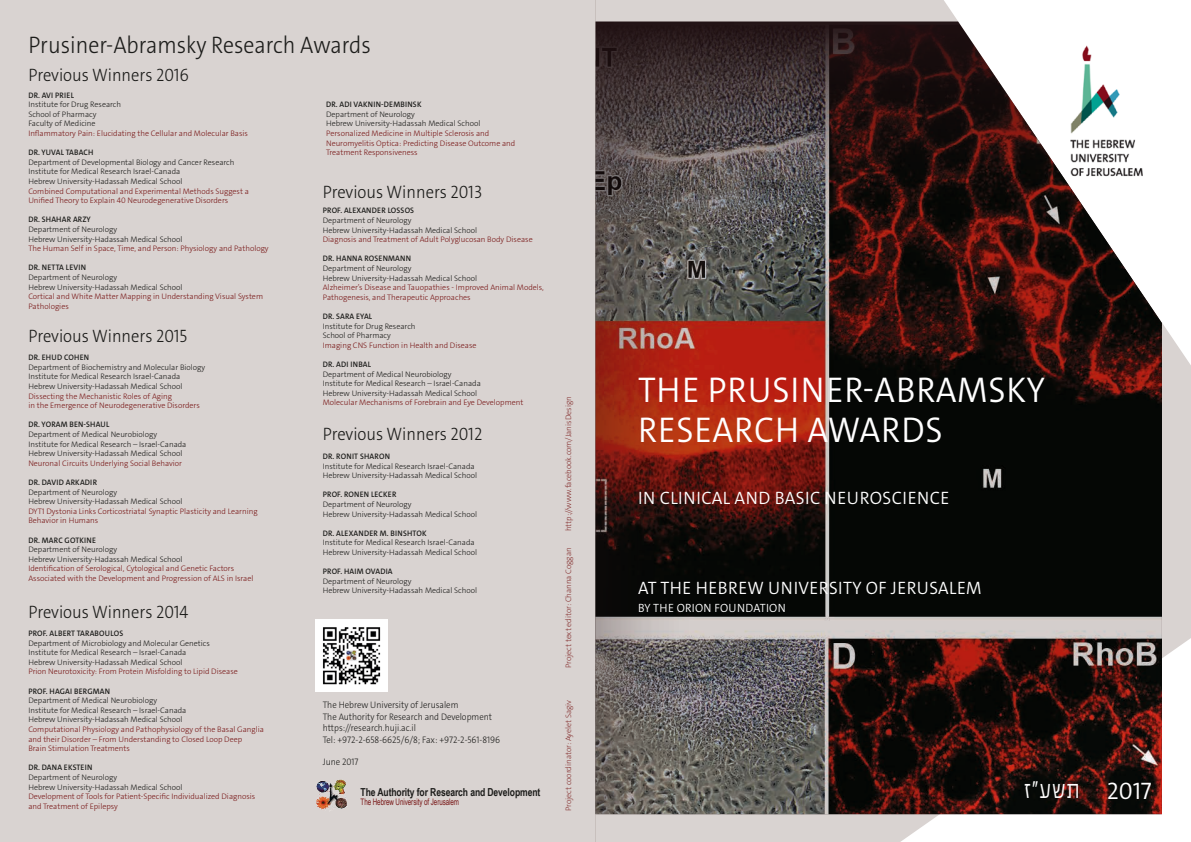
<style>
.page{position:relative;width:1191px;height:842px;background:#fff}
.page>*{position:absolute;margin:0;border:0;box-sizing:border-box;transform-origin:0 0}
.t1{font:300 36px/40px "The Sans C4 s";letter-spacing:.025em;color:#fff;scale:.95 1}
.t2{font:300 24px "The Sans C4 s";color:#1c1c1a;scale:.91 1}
.t3{font:24px "Newfont";color:#fff;scale:.8 1}
.t4{font:300 24px "The Sans C4 s";color:#fff}
.t5{font:300 18px "The Sans C4 s";color:#1c1c1a;scale:.92 1}
.t6{font:300 18px "The Sans C4 s";letter-spacing:.025em;color:#fff;scale:.96 1}
.t7{font:300 18px "The Sans C4 s";letter-spacing:.025em;color:#fff}
.t8{font:300 12px "The Sans C4 s";letter-spacing:.025em;color:#fff;scale:.96 1}
.t9{font:700 11px "Arial Narrow";letter-spacing:-.01em;color:#1c1c1a;scale:.95 1}
.t10{font:300 9.5px/11.4px "The Sans C4 s";color:#1c1c1a;scale:.92 1}
.t11{font:9px "Arial Narrow";letter-spacing:-.01em;color:#791818;scale:.85 1}
.t12{font:300 8px/9.6px "The Sans C4 s";color:#1c1c1a}
.t13{font:300 8px/9.6px "The Sans C4 s";color:#791818}
.t14{font:600 8px "The Sans C4 s";letter-spacing:.025em;color:#1c1c1a;scale:.96 1}
.t15{font:200 8px "The Sans C4 s";color:#791818}
</style>
<div class="page">
<div style="left:0;top:0;width:595px;height:842px;background:#d9d3d1"></div>
<img style="left:316px;top:619px;width:72px;height:72px">
<svg style="left:595px;top:0;width:596px;height:842px"></svg>
<img style="left:595px;top:21px;width:566px;height:793px">
<img style="left:316px;top:779px;width:31px;height:31px">
<h2 class="t2" style="left:28px;top:30px;width:378px">Prusiner-Abramsky Research Awards</h2>
<h3 class="t5" style="left:28px;top:64px;width:176px">Previous Winners 2016</h3>
<p class="t14" style="left:28px;top:90px;width:38px">DR. AVI PRIEL</p>
<p class="t12" style="left:28px;top:100px;width:94px">Institute for Drug Research<br>School of Pharmacy<br>Faculty of Medicine</p>
<p class="t13" style="left:28px;top:129px;width:221px">Inflammatory Pain: Elucidating the Cellular and Molecular Basis</p>
<p class="t14" style="left:28px;top:147px;width:69px">DR. YUVAL TABACH</p>
<p class="t12" style="left:28px;top:157px;width:208px">Department of Developmental Biology and Cancer Research<br>Institute for Medical Research Israel-Canada<br>Hebrew University-Hadassah Medical School</p>
<p class="t13" style="left:28px;top:186px;width:222px">Combined Computational and Experimental Methods Suggest a<br>Unified Theory to Explain 40 Neurodegenerative Disorders</p>
<p class="t14" style="left:28px;top:215px;width:67px">DR. SHAHAR ARZY</p>
<p class="t12" style="left:28px;top:225px;width:156px">Department of Neurology<br>Hebrew University-Hadassah Medical School</p>
<p class="t13" style="left:28px;top:244px;width:242px">The Human Self in Space, Time, and Person: Physiology and Pathology</p>
<p class="t14" style="left:28px;top:263px;width:57px">DR. NETTA LEVIN</p>
<p class="t12" style="left:28px;top:273px;width:156px">Department of Neurology<br>Hebrew University-Hadassah Medical School</p>
<p class="t13" style="left:28px;top:292px;width:236px">Cortical and White Matter Mapping in Understanding Visual System<br>Pathologies</p>
<h3 class="t5" style="left:28px;top:324px;width:174px">Previous Winners 2015</h3>
<p class="t14" style="left:28px;top:352px;width:59px">DR. EHUD COHEN</p>
<p class="t12" style="left:28px;top:362px;width:178px">Department of Biochemistry and Molecular Biology<br>Institute for Medical Research Israel-Canada<br>Hebrew University-Hadassah Medical School</p>
<p class="t13" style="left:28px;top:391px;width:173px">Dissecting the Mechanistic Roles of Aging<br>in the Emergence of Neurodegenerative Disorders</p>
<p class="t14" style="left:28px;top:420px;width:85px">DR. YORAM BEN-SHAUL</p>
<p class="t12" style="left:28px;top:430px;width:160px">Department of Medical Neurobiology<br>Institute for Medical Research – Israel-Canada<br>Hebrew University-Hadassah Medical School</p>
<p class="t13" style="left:28px;top:458px;width:155px">Neuronal Circuits Underlying Social Behavior</p>
<p class="t14" style="left:28px;top:477px;width:64px">DR. DAVID ARKADIR</p>
<p class="t12" style="left:28px;top:487px;width:156px">Department of Neurology<br>Hebrew University-Hadassah Medical School</p>
<p class="t13" style="left:28px;top:506px;width:231px">DYT1 Dystonia Links Corticostriatal Synaptic Plasticity and Learning<br>Behavior in Humans</p>
<p class="t14" style="left:28px;top:535px;width:63px">DR. MARC GOTKINE</p>
<p class="t12" style="left:28px;top:545px;width:156px">Department of Neurology<br>Hebrew University-Hadassah Medical School</p>
<p class="t13" style="left:28px;top:564px;width:227px">Identification of Serological, Cytological and Genetic Factors<br>Associated with the Development and Progression of ALS in Israel</p>
<h3 class="t5" style="left:28px;top:600px;width:176px">Previous Winners 2014</h3>
<p class="t14" style="left:28px;top:628px;width:100px">PROF. ALBERT TARABOU LOS</p>
<p class="t12" style="left:28px;top:638px;width:183px">Department of Microbiology and Molecular Genetics<br>Institute for Medical Research – Israel-Canada<br>Hebrew University-Hadassah Medical School</p>
<p class="t13" style="left:28px;top:667px;width:211px">Prion Neurotoxicity: From Protein Misfolding to Lipid Disease</p>
<p class="t14" style="left:28px;top:686px;width:34px">PROF. HAGA</p>
<p class="t14" style="left:70px;top:686px;width:43px">I BERGMAN</p>
<p class="t12" style="left:28px;top:696px;width:160px">Department of Medical Neurobiology<br>Institute for Medical Research – Israel-Canada<br>Hebrew University-Hadassah Medical School</p>
<p class="t13" style="left:28px;top:725px;width:237px">Computational Physiology and Pathophysiology of the Basal Ganglia and their Disorder – From Understanding to Closed Loop Deep<br>Brain Stimulation Treatments</p>
<p class="t14" style="left:28px;top:763px;width:68px">DR. DANA EKSTEIN</p>
<p class="t12" style="left:28px;top:773px;width:156px">Department of Neurology<br>Hebrew University-Hadassah Medical School</p>
<p class="t13" style="left:28px;top:792px;width:228px">Development of Tools for Patient-Specific Individualized Diagnosis and Treatment of Epilepsy</p>
<p class="t14" style="left:326px;top:99px;width:100px">DR. ADI VAKNIN-DEMBINSK</p>
<p class="t12" style="left:326px;top:109px;width:156px">Department of Neurology<br>Hebrew University-Hadassah Medical School</p>
<p class="t13" style="left:326px;top:129px;width:191px">Personalized Medicine in Multiple Sclerosis and<br>Neuromyelitis Optica: Predicting Disease Outcome and<br>Treatment Responsiveness</p>
<h3 class="t5" style="left:323px;top:181px;width:175px">Previous Winners 2013</h3>
<p class="t14" style="left:323px;top:206px;width:97px">PROF. ALEXANDER LOSSOS</p>
<p class="t12" style="left:323px;top:216px;width:156px">Department of Neurology<br>Hebrew University-Hadassah Medical School</p>
<p class="t13" style="left:323px;top:235px;width:211px">Diagnosis and Treatment of Adult Polyglucosan Body Disease</p>
<p class="t14" style="left:323px;top:254px;width:94px">DR. HANNA ROSENMANN</p>
<p class="t12" style="left:323px;top:264px;width:156px">Department of Neurology<br>Hebrew University-Hadassah Medical School</p>
<p class="t13" style="left:323px;top:283px;width:223px">Alzheimer’s Disease and Tauopathies - Improved Animal Models,<br>Pathogenesis, and Therapeutic Approaches</p>
<p class="t14" style="left:323px;top:311px;width:53px">DR. SARA EYAL</p>
<p class="t12" style="left:323px;top:321px;width:94px">Institute for Drug Research<br>School of Pharmacy</p>
<p class="t13" style="left:323px;top:340px;width:155px">Imaging CNS Function in Health and Disease</p>
<p class="t14" style="left:323px;top:359px;width:52px">DR. ADI I NBAL</p>
<p class="t12" style="left:323px;top:369px;width:160px">Department of Medical Neurobiology<br>Institute for Medical Research – Israel-Canada<br>Hebrew University-Hadassah Medical School</p>
<p class="t13" style="left:323px;top:398px;width:202px">Molecular Mechanisms of Forebrain and Eye Development</p>
<h3 class="t5" style="left:323px;top:422px;width:175px">Previous Winners 2012</h3>
<p class="t14" style="left:323px;top:451px;width:71px">DR. RONIT SHARON</p>
<p class="t12" style="left:323px;top:461px;width:156px">Institute for Medical Research Israel-Canada<br>Hebrew University-Hadassah Medical School</p>
<p class="t14" style="left:323px;top:490px;width:78px">PROF. RONEN LECKER</p>
<p class="t12" style="left:323px;top:500px;width:156px">Department of Neurology<br>Hebrew University-Hadassah Medical School</p>
<p class="t14" style="left:323px;top:528px;width:109px">DR. ALEXANDER M. BINSHTOK</p>
<p class="t12" style="left:323px;top:538px;width:156px">Institute for Medical Research Israel-Canada<br>Hebrew University-Hadassah Medical School</p>
<p class="t14" style="left:323px;top:566px;width:51px">PROF. HAIM OVA</p>
<p class="t14" style="left:380px;top:566px;width:14px">DIA</p>
<p class="t12" style="left:323px;top:576px;width:156px">Department of Neurology<br>Hebrew University-Hadassah Medical School</p>
<p class="t10" style="left:323px;top:699px;width:194px">The Hebrew University of Jerusalem<br>The Authority for Research and Development https://research.huji.ac.il<br>Tel: +972-2-658-6625/6/8; Fax: +972-2-561-8196</p>
<p class="t10" style="left:323px;top:756px;width:40px">June 2017</p>
<h3 class="t9" style="left:360px;top:784px;width:191px">The Authority for Research and Development</h3>
<p class="t11" style="left:360px;top:795px;width:117px">The Hebrew University of Jerusalem</p>
<p class="t15" style="left:563px;top:531px;width:136px;rotate:-90deg">http://www.facebook.com/JanisDesign</p>
<p class="t15" style="left:563px;top:668px;width:122px;rotate:-90deg">Project text editor: Channa Coggan</p>
<p class="t15" style="left:563px;top:811px;width:112px;rotate:-90deg">Project coordinator: Ayelet Sagiv</p>
<h1 class="t1" style="left:638px;top:370px;width:430px">THE PRUSINER-ABRAMSKY<br>RESEARCH AWARDS</h1>
<h3 class="t7" style="left:638px;top:487px;width:313px">IN CLINICAL AND BASIC NEUROSCIENCE</h3>
<h3 class="t6" style="left:638px;top:577px;width:359px">AT THE H EBREW U NIVERSITY OF JERUSALEM</h3>
<h3 class="t8" style="left:638px;top:600px;width:155px">BY THE ORION FOUNDATION</h3>
<h2 class="t3" style="left:1024px;top:778px;width:70px">שע" ז ת</h2>
<h2 class="t4" style="left:1106px;top:775px;width:46px">2017</h2>
</div>
